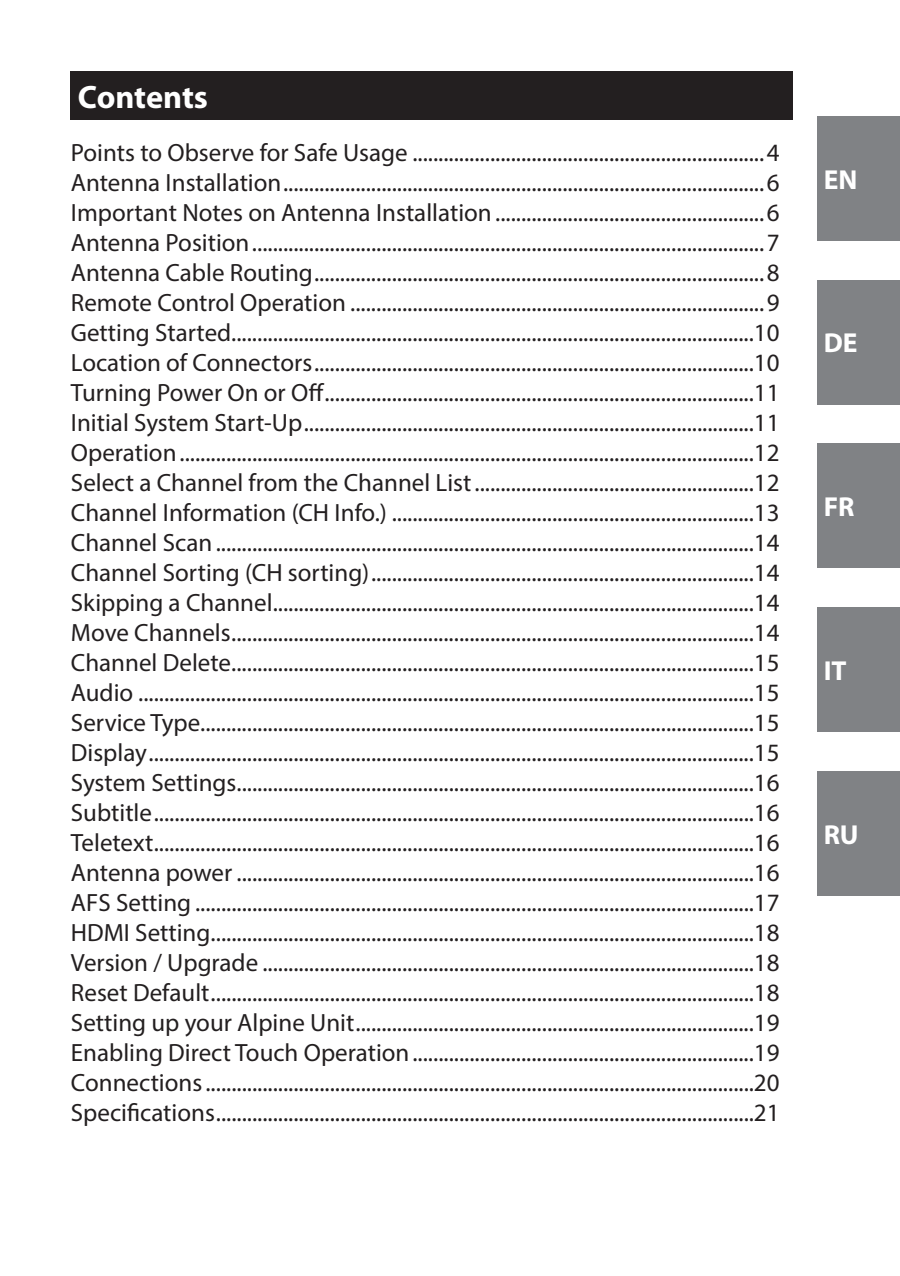
<style>
.page{position:relative;width:900px;height:1276px;background:#fff}
.page>*{position:absolute;margin:0;border:0;box-sizing:border-box;transform-origin:0 0}
.t1{font:700 32.5px "Myriad Pro";letter-spacing:-.005em;color:#fff}
.t2{font:700 27.5px "Myriad Pro";color:#fff}
.t3{font:25px/30px "Myriad Pro";color:#231f20;text-align:justify}
</style>
<div class="page">
<div style="left:817px;top:116px;width:83px;height:124px;background:#808285"></div>
<div style="left:817px;top:280px;width:83px;height:124px;background:#808285"></div>
<div style="left:817px;top:444px;width:83px;height:124px;background:#808285"></div>
<div style="left:817px;top:607px;width:83px;height:124px;background:#808285"></div>
<div style="left:817px;top:771px;width:83px;height:124px;background:#808285"></div>
<div style="left:71px;top:71px;width:722px;height:49px;background:#231f20"></div>
<h1 class="t1" style="left:78px;top:75px;width:132px">Contents</h1>
<p class="t3" style="left:71px;top:137px;width:710px">Points to Observe for Safe Usage ....................................................................4<br>Antenna Installation.............................................................................................6<br>Important Notes on Antenna Installation....................................................6<br>Antenna Position...................................................................................................7<br>Antenna Cable Routing.......................................................................................8<br>Remote Control Operation ................................................................................9<br>Getting Started.....................................................................................................10<br>Location of Connectors.....................................................................................10<br>Turning Power On or Off...................................................................................11<br>Initial System Start-Up.......................................................................................11<br>Operation...............................................................................................................12<br>Select a Channel from the Channel List......................................................12<br>Channel Information (CH Info.) ......................................................................13<br>Channel Scan........................................................................................................14<br>Channel Sorting (CH sorting)..........................................................................14<br>Skipping a Channel.............................................................................................14<br>Move Channels.....................................................................................................14<br>Channel Delete.....................................................................................................15<br>Audio .......................................................................................................................15<br>Service Type...........................................................................................................15<br>Display.....................................................................................................................15<br>System Settings....................................................................................................16<br>Subtitle....................................................................................................................16<br>Teletext....................................................................................................................16<br>Antenna power ....................................................................................................16<br>AFS Setting ............................................................................................................17<br>HDMI Setting.........................................................................................................18<br>Version / Upgrade ...............................................................................................18<br>Reset Default.........................................................................................................18<br>Setting up your Alpine Unit.............................................................................19<br>Enabling Direct Touch Operation..................................................................19<br>Connections..........................................................................................................20<br>Specifications........................................................................................................21</p>
<p class="t2" style="left:824px;top:161px;width:35px">EN</p>
<p class="t2" style="left:824px;top:325px;width:35px">DE</p>
<p class="t2" style="left:824px;top:489px;width:32px">FR</p>
<p class="t2" style="left:824px;top:652px;width:24px">IT</p>
<p class="t2" style="left:824px;top:816px;width:36px">RU</p>
</div>
